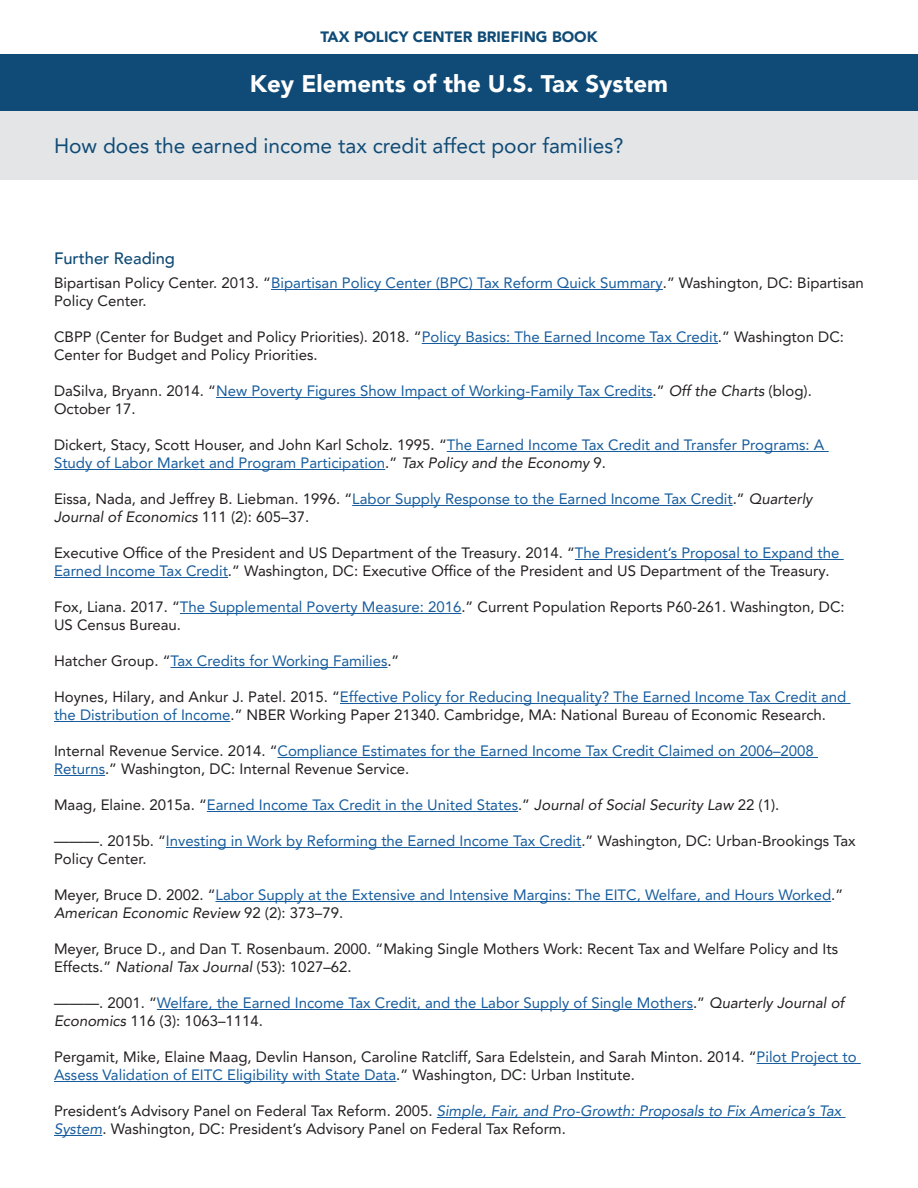
<style>
.page{position:relative;width:918px;height:1188px;background:#fff}
.page>*{position:absolute;margin:0;border:0;box-sizing:border-box;transform-origin:0 0}
.t1{font:900 24px "Avenir LT Pro";color:#fff}
.t2{font:21px "Avenir LT Pro";color:#0f4b76}
.t3{font:500 16.5px "Avenir LT Pro";color:#0f4b76}
.t4{font:15px/18px "Avenir LT Pro";color:#231f20}
.t5{font:15px/18px "Avenir LT Pro";color:#175d9e}
.t6{font:900 15px "Avenir LT Pro";color:#0f4b76}
.s1{color:#175d9e}
.s2{color:#231f20}
.s3{font-style:italic;color:#231f20}
.s4{font-style:italic}
.s5{font-style:italic;color:#175d9e}
</style>
<div class="page">
<div style="left:0;top:54px;width:918px;height:58px;background:#0f4b76"></div>
<div style="left:0;top:112px;width:918px;height:68px;background:#e4e5e7"></div>
<hr style="left:271px;top:289px;width:392px;height:1px;background:#175d9e">
<hr style="left:422px;top:343px;width:296px;height:1px;background:#175d9e">
<hr style="left:216px;top:397px;width:437px;height:1px;background:#175d9e">
<hr style="left:447px;top:451px;width:382px;height:1px;background:#175d9e">
<hr style="left:54px;top:469px;width:331px;height:1px;background:#175d9e">
<hr style="left:352px;top:505px;width:381px;height:1px;background:#175d9e">
<hr style="left:575px;top:559px;width:269px;height:1px;background:#175d9e">
<hr style="left:54px;top:577px;width:174px;height:1px;background:#175d9e">
<hr style="left:180px;top:613px;width:281px;height:1px;background:#175d9e">
<hr style="left:170px;top:667px;width:217px;height:1px;background:#175d9e">
<hr style="left:340px;top:703px;width:511px;height:1px;background:#175d9e">
<hr style="left:54px;top:721px;width:177px;height:1px;background:#175d9e">
<hr style="left:277px;top:757px;width:541px;height:1px;background:#175d9e">
<hr style="left:54px;top:775px;width:51px;height:1px;background:#175d9e">
<hr style="left:207px;top:811px;width:311px;height:1px;background:#175d9e">
<hr style="left:166px;top:847px;width:415px;height:1px;background:#175d9e">
<hr style="left:216px;top:901px;width:615px;height:1px;background:#175d9e">
<hr style="left:157px;top:1009px;width:536px;height:1px;background:#175d9e">
<hr style="left:757px;top:1063px;width:104px;height:1px;background:#175d9e">
<hr style="left:54px;top:1081px;width:342px;height:1px;background:#175d9e">
<hr style="left:437px;top:1117px;width:409px;height:1px;background:#175d9e">
<hr style="left:54px;top:1135px;width:48px;height:1px;background:#175d9e">
<p class="t6" style="left:320px;top:28px;width:279px">TAX POLICY CENTER BRIEFING BOOK</p>
<p class="t1" style="left:250px;top:69px;width:420px">Key Elements of the U.S. Tax System</p>
<p class="t2" style="left:54px;top:133px;width:571px">How does the earned income tax credit affect poor families?</p>
<p class="t3" style="left:54px;top:249px;width:123px">Further Reading</p>
<p class="t4" style="left:54px;top:274px;width:812px">Bipartisan Policy Center. 2013. “<span class="s1">Bipartisan Policy Center (BPC) Tax Reform Quick Summary</span>.” Washington, DC: Bipartisan<br>Policy Center.</p>
<p class="t4" style="left:54px;top:328px;width:792px">CBPP (Center for Budget and Policy Priorities). 2018. “<span class="s1">Policy Basics: The Earned Income Tax Credit</span>.” Washington DC:<br>Center for Budget and Policy Priorities.</p>
<p class="t5" style="left:54px;top:382px;width:759px"><span class="s2">DaSilva, Bryann. 2014. “</span>New Poverty Figures Show Impact of Working-Family Tax Credits<span class="s2">.”</span> <span class="s3">Off the Charts</span> <span class="s2">(blog).<br>October 17.</span></p>
<p class="t5" style="left:54px;top:436px;width:772px"><span class="s2">Dickert, Stacy, Scott Houser, and John Karl Scholz. 1995. “</span>The Earned Income Tax Credit and Transfer Programs: A<br>Study of Labor Market and Program Participation<span class="s2">.”</span> <span class="s3">Tax Policy and the Economy</span> <span class="s2">9.</span></p>
<p class="t4" style="left:54px;top:490px;width:760px">Eissa, Nada, and Jeffrey B. Liebman. 1996. “<span class="s1">Labor Supply Response to the Earned Income Tax Credit</span>.” <span class="s4">Quarterly<br>Journal of Economics</span> 111 (2): 605–37.</p>
<p class="t4" style="left:54px;top:544px;width:787px">Executive Office of the President and US Department of the Treasury. 2014. “<span class="s1">The President’s Proposal to Expand the<br>Earned Income Tax Credit</span>.” Washington, DC: Executive Office of the President and US Department of the Treasury.</p>
<p class="t4" style="left:54px;top:598px;width:792px">Fox, Liana. 2017. “<span class="s1">The Supplemental Poverty Measure: 2016</span>.” Current Population Reports P60-261. Washington, DC:<br>US Census Bureau.</p>
<p class="t5" style="left:54px;top:652px;width:347px"><span class="s2">Hatcher Group. “</span>Tax Credits for Working Families<span class="s2">.”</span></p>
<p class="t4" style="left:54px;top:688px;width:794px">Hoynes, Hilary, and Ankur J. Patel. 2015. “<span class="s1">Effective Policy for Reducing Inequality? The Earned Income Tax Credit and the Distribution of Income</span>.” NBER Working Paper 21340. Cambridge, MA: National Bureau of Economic Research.</p>
<p class="t5" style="left:54px;top:742px;width:761px"><span class="s2">Internal Revenue Service. 2014. “</span>Compliance Estimates for the Earned Income Tax Credit Claimed on 2006–2008<br>Returns<span class="s2">.” Washington, DC: Internal Revenue Service.</span></p>
<p class="t5" style="left:54px;top:796px;width:727px"><span class="s2">Maag, Elaine. 2015a. “</span>Earned Income Tax Credit in the United States<span class="s2">.”</span> <span class="s3">Journal of Social Security Law</span> <span class="s2">22 (1).</span></p>
<p class="t4" style="left:54px;top:832px;width:803px">———. 2015b. “<span class="s1">Investing in Work by Reforming the Earned Income Tax Credit</span>.” Washington, DC: Urban-Brookings Tax<br>Policy Center.</p>
<p class="t5" style="left:54px;top:886px;width:791px"><span class="s2">Meyer, Bruce D. 2002. “</span>Labor Supply at the Extensive and Intensive Margins: The EITC, Welfare, and Hours Worked<span class="s2">.”<br></span><span class="s3">American Economic Review</span> <span class="s2">92 (2): 373–79.</span></p>
<p class="t4" style="left:54px;top:940px;width:786px">Meyer, Bruce D., and Dan T. Rosenbaum. 2000. “Making Single Mothers Work: Recent Tax and Welfare Policy and Its<br>Effects.” <span class="s4">National Tax Journal</span> (53): 1027–62.</p>
<p class="t5" style="left:54px;top:994px;width:792px"><span class="s2">———. 2001. “</span>Welfare, the Earned Income Tax Credit, and the Labor Supply of Single Mothers<span class="s2">.”</span> <span class="s3">Quarterly Journal of<br>Economics</span> <span class="s2">116 (3): 1063–1114.</span></p>
<p class="t4" style="left:54px;top:1048px;width:804px">Pergamit, Mike, Elaine Maag, Devlin Hanson, Caroline Ratcliff, Sara Edelstein, and Sarah Minton. 2014. “<span class="s1">Pilot Project to<br>Assess Validation of EITC Eligibility with State Data</span>.” Washington, DC: Urban Institute.</p>
<p class="t4" style="left:54px;top:1102px;width:789px">President’s Advisory Panel on Federal Tax Reform. 2005. <span class="s5">Simple, Fair, and Pro-Growth: Proposals to Fix America’s Tax<br>System</span>. Washington, DC: President’s Advisory Panel on Federal Tax Reform.</p>
</div>
